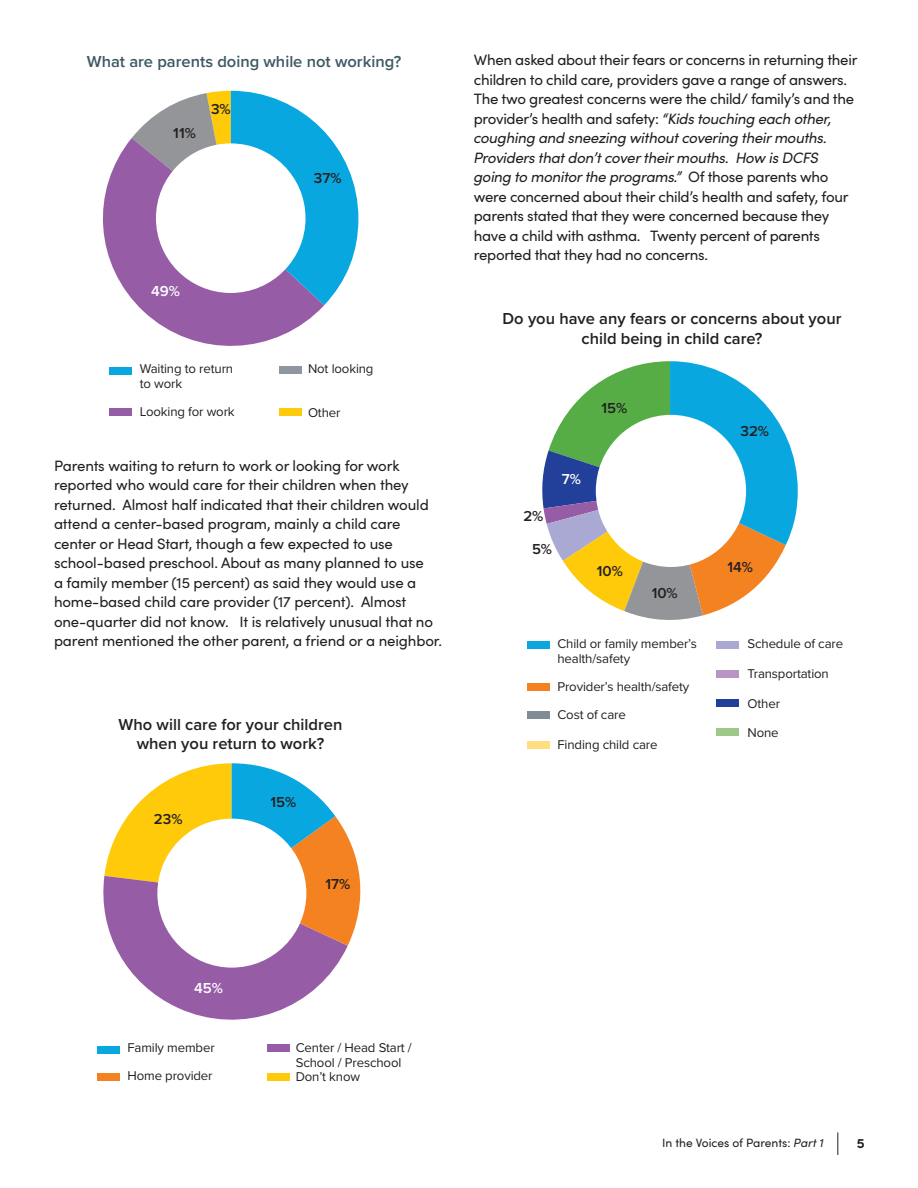
<style>
.page{position:relative;width:918px;height:1188px;background:#fff}
.page>*{position:absolute;margin:0;border:0;box-sizing:border-box;transform-origin:0 0}
.t1{font:600 16.5px/19.5px "Proxima Nova";color:#231f20;text-align:center}
.t2{font:600 16.5px "Proxima Nova";color:#3d5965}
.t3{font:15px/19.5px "Sofia Pro";letter-spacing:-.02em;color:#231f20}
.t4{font:600 15px "Proxima Nova";color:#231f20}
.t5{font:600 15px "Proxima Nova";color:#fff}
.t6{font:700 13.5px "Sofia Pro";color:#231f20}
.t7{font:13.2px/14.9px "Proxima Nova";letter-spacing:-.01em;color:#231f20}
.t8{font:12px "Sofia Pro";letter-spacing:-.005em;color:#231f20}
.s1{font-style:italic}
</style>
<div class="page">
<svg style="left:837px;top:1132px;width:1px;height:23px"></svg>
<div style="left:110px;top:367px;width:22px;height:8px;background:#08a7e0"></div>
<div style="left:110px;top:408px;width:22px;height:7px;background:#975ca6"></div>
<div style="left:279px;top:366px;width:23px;height:7px;background:#8e969f"></div>
<div style="left:279px;top:408px;width:23px;height:7px;background:#feca0a"></div>
<svg style="left:102px;top:138px;width:222px;height:208px;fill:#975ca6"></svg>
<svg style="left:132px;top:91px;width:226px;height:214px"></svg>
<div style="left:156px;top:143px;width:150px;height:150px;background:#fff;border-radius:50%"></div>
<div style="left:97px;top:1046px;width:23px;height:8px;background:#08a7e0"></div>
<div style="left:97px;top:1074px;width:23px;height:7px;background:#f58220"></div>
<div style="left:267px;top:1045px;width:22px;height:7px;background:#975ca6"></div>
<div style="left:267px;top:1074px;width:22px;height:7px;background:#feca0a"></div>
<svg style="left:103px;top:763px;width:258px;height:257px"></svg>
<div style="left:157px;top:819px;width:149px;height:149px;background:#fff;border-radius:50%"></div>
<svg style="left:542px;top:361px;width:256px;height:259px"></svg>
<div style="left:596px;top:415px;width:150px;height:152px;background:#fff;border-radius:50%"></div>
<div style="left:527px;top:641px;width:23px;height:8px;background:#08a7e0"></div>
<div style="left:717px;top:641px;width:22px;height:8px;background:#a9a9d3"></div>
<div style="left:527px;top:711px;width:23px;height:7px;background:#818b96"></div>
<div style="left:717px;top:699px;width:22px;height:8px;background:#223f99"></div>
<div style="left:527px;top:684px;width:23px;height:7px;background:#f58220"></div>
<div style="left:717px;top:670px;width:22px;height:8px;background:#b995c4"></div>
<div style="left:527px;top:742px;width:23px;height:7px;background:#ffdd80"></div>
<div style="left:717px;top:729px;width:22px;height:7px;background:#9dc88a"></div>
<p class="t2" style="left:87px;top:49px;width:316px">What are parents doing while not working?</p>
<p class="t4" style="left:173px;top:121px;width:24px">11%</p>
<p class="t4" style="left:211px;top:97px;width:21px">3%</p>
<p class="t5" style="left:151px;top:280px;width:30px">49%</p>
<p class="t7" style="left:140px;top:360px;width:95px">Waiting to return to work</p>
<p class="t7" style="left:140px;top:403px;width:97px">Looking for work</p>
<p class="t4" style="left:314px;top:167px;width:29px">37%</p>
<p class="t7" style="left:308px;top:360px;width:67px">Not looking</p>
<p class="t7" style="left:308px;top:405px;width:34px">Other</p>
<p class="t3" style="left:54px;top:455px;width:390px">Parents waiting to return to work or looking for work reported who would care for their children when they returned. Almost half indicated that their children would attend a center-based program, mainly a child care center or Head Start, though a few expected to use school-based preschool. About as many planned to use<br>a family member (15 percent) as said they would use a home-based child care provider (17 percent). Almost one-quarter did not know. It is relatively unusual that no parent mentioned the other parent, a friend or a neighbor.</p>
<p class="t1" style="left:119px;top:714px;width:225px">Who will care for your children when you return to work?</p>
<p class="t4" style="left:154px;top:807px;width:30px">23%</p>
<p class="t4" style="left:271px;top:791px;width:27px">15%</p>
<p class="t4" style="left:325px;top:873px;width:26px">17%</p>
<p class="t3" style="left:474px;top:49px;width:385px">When asked about their fears or concerns in returning their children to child care, providers gave a range of answers.<br>The two greatest concerns were the child/ family’s and the provider’s health and safety: <span class="s1">“Kids touching each other, coughing and sneezing without covering their mouths.<br>Providers that don’t cover their mouths. How is DCFS going to monitor the programs.”</span> Of those parents who were concerned about their child’s health and safety, four parents stated that they were concerned because they have a child with asthma. Twenty percent of parents reported that they had no concerns.</p>
<p class="t1" style="left:503px;top:309px;width:340px">Do you have any fears or concerns about your child being in child care?</p>
<p class="t4" style="left:601px;top:397px;width:27px">15%</p>
<p class="t5" style="left:562px;top:468px;width:21px">7%</p>
<p class="t4" style="left:523px;top:505px;width:22px">2%</p>
<p class="t4" style="left:532px;top:537px;width:22px">5%</p>
<p class="t4" style="left:597px;top:560px;width:28px">10%</p>
<p class="t4" style="left:652px;top:582px;width:28px">10%</p>
<p class="t7" style="left:557px;top:636px;width:141px">Child or family member’s health/safety</p>
<p class="t7" style="left:557px;top:679px;width:133px">Provider’s health/safety</p>
<p class="t7" style="left:557px;top:707px;width:70px">Cost of care</p>
<p class="t7" style="left:557px;top:737px;width:102px">Finding child care</p>
<p class="t4" style="left:740px;top:420px;width:30px">32%</p>
<p class="t4" style="left:728px;top:556px;width:27px">14%</p>
<p class="t7" style="left:748px;top:636px;width:97px">Schedule of care</p>
<p class="t7" style="left:748px;top:666px;width:83px">Transportation</p>
<p class="t7" style="left:748px;top:695px;width:34px">Other</p>
<p class="t7" style="left:748px;top:725px;width:33px">None</p>
<p class="t5" style="left:194px;top:976px;width:30px">45%</p>
<p class="t7" style="left:127px;top:1039px;width:89px">Family member</p>
<p class="t7" style="left:127px;top:1067px;width:87px">Home provider</p>
<p class="t7" style="left:296px;top:1039px;width:118px">Center / Head Start /<br>School / Preschool<br>Don’t know</p>
<p class="t8" style="left:662px;top:1134px;width:163px">In the Voices of Parents: <span class="s1">Part 1</span></p>
<p class="t6" style="left:857px;top:1133px;width:9px">5</p>
</div>
